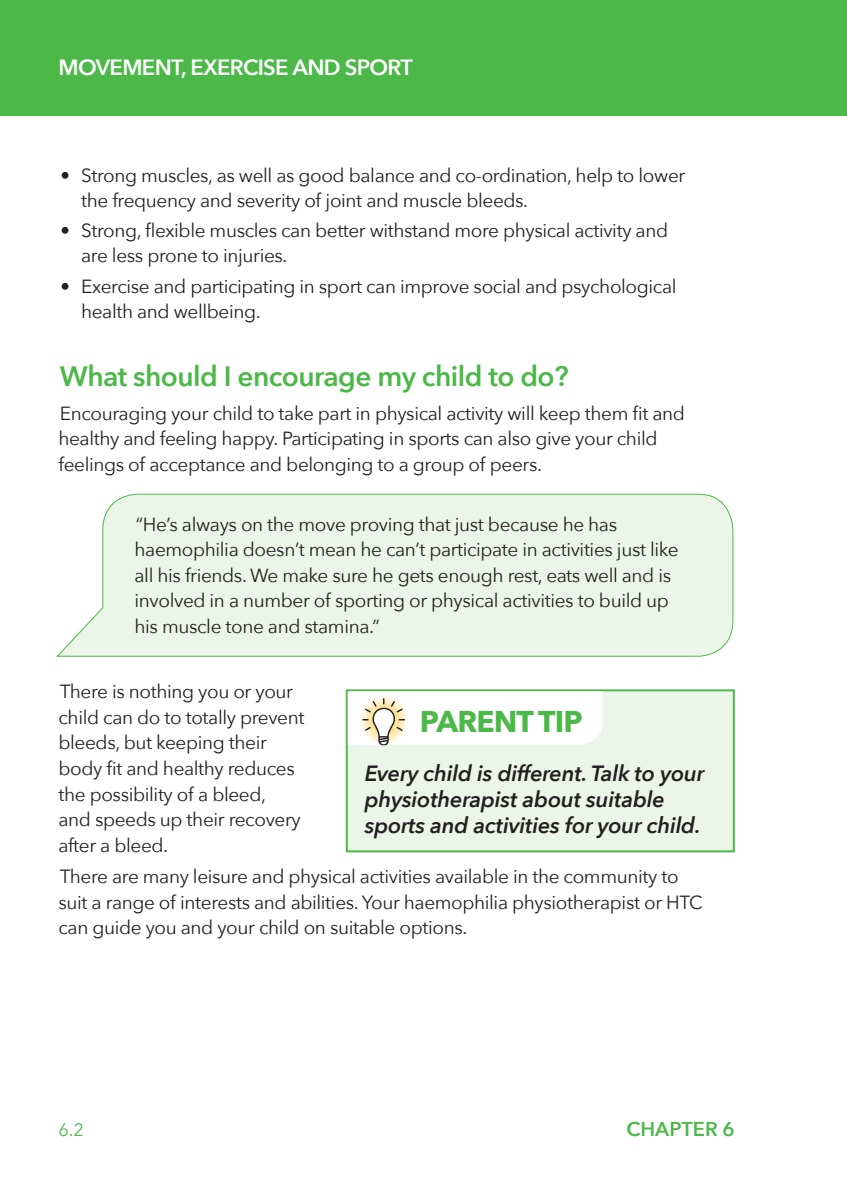
<style>
.page{position:relative;width:847px;height:1193px;background:#fff}
.page>*{position:absolute;margin:0;border:0;box-sizing:border-box;transform-origin:0 0}
.t1{font:700 30px "Avenir Next";letter-spacing:-.03em;color:#4cb848}
.t2{font:600 28px "Avenir Next";letter-spacing:-.02em;color:#4cb848}
.t3{font:italic 600 22px/26px "Avenir Next";letter-spacing:-.01em;color:#231f20}
.t4{font:600 22px "Avenir Next";letter-spacing:-.03em;color:#fff}
.t5{font:600 20px "Avenir Next";color:#4cb848}
.t6{font:19px/25.6px "Avenir Next";letter-spacing:-.02em;color:#231f20}
.t7{font:18px "Avenir Next";color:#4cb848}
</style>
<div class="page">
<svg style="left:56px;top:493px;width:678px;height:164px"></svg>
<div style="left:0;top:0;width:847px;height:115px;background:#4cb848"></div>
<div style="left:347px;top:690px;width:387px;height:161px;background:#ebf5e8"></div>
<div style="left:346px;top:689px;width:389px;height:163px;border:2px solid #4cb848"></div>
<svg style="left:348px;top:691px;width:254px;height:55px"></svg>
<p class="t4" style="left:58px;top:48px;width:356px">MOVEMENT, EXERCISE AND SPORT</p>
<p class="t6" style="left:81px;top:162px;width:605px;line-height:25px;text-indent:-21px">• Strong muscles, as well as good balance and co-ordination, help to lower the frequency and severity of joint and muscle bleeds.</p>
<p class="t6" style="left:81px;top:217px;width:588px;line-height:25px;text-indent:-21px">• Strong, flexible muscles can better withstand more physical activity and are less prone to injuries.</p>
<p class="t6" style="left:81px;top:273px;width:597px;line-height:25px;text-indent:-21px">• Exercise and participating in sport can improve social and psychological health and wellbeing.</p>
<h2 class="t2" style="left:60px;top:352px;width:510px">What should I encourage my child to do?</h2>
<p class="t6" style="left:58px;top:399px;width:628px">Encouraging your child to take part in physical activity will keep them fit and healthy and feeling happy. Participating in sports can also give your child feelings of acceptance and belonging to a group of peers.</p>
<p class="t6" style="left:134px;top:510px;width:545px">“He’s always on the move proving that just because he has haemophilia doesn’t mean he can’t participate in activities just like all his friends. We make sure he gets enough rest, eats well and is involved in a number of sporting or physical activities to build up his muscle tone and stamina.”</p>
<p class="t6" style="left:58px;top:678px;width:247px">There is nothing you or your child can do to totally prevent bleeds, but keeping their body fit and healthy reduces the possibility of a bleed,<br>and speeds up their recovery after a bleed.</p>
<p class="t6" style="left:58px;top:863px;width:646px">There are many leisure and physical activities available in the community to suit a range of interests and abilities. Your haemophilia physiotherapist or HTC can guide you and your child on suitable options.</p>
<h1 class="t1" style="left:420px;top:695px;width:164px">PARENT TIP</h1>
<p class="t3" style="left:365px;top:760px;width:341px">Every child is different. Talk to your physiotherapist about suitable sports and activities for your child.</p>
<p class="t7" style="left:58px;top:1114px;width:27px">6.2</p>
<p class="t5" style="left:626px;top:1112px;width:110px">CHAPTER 6</p>
</div>
